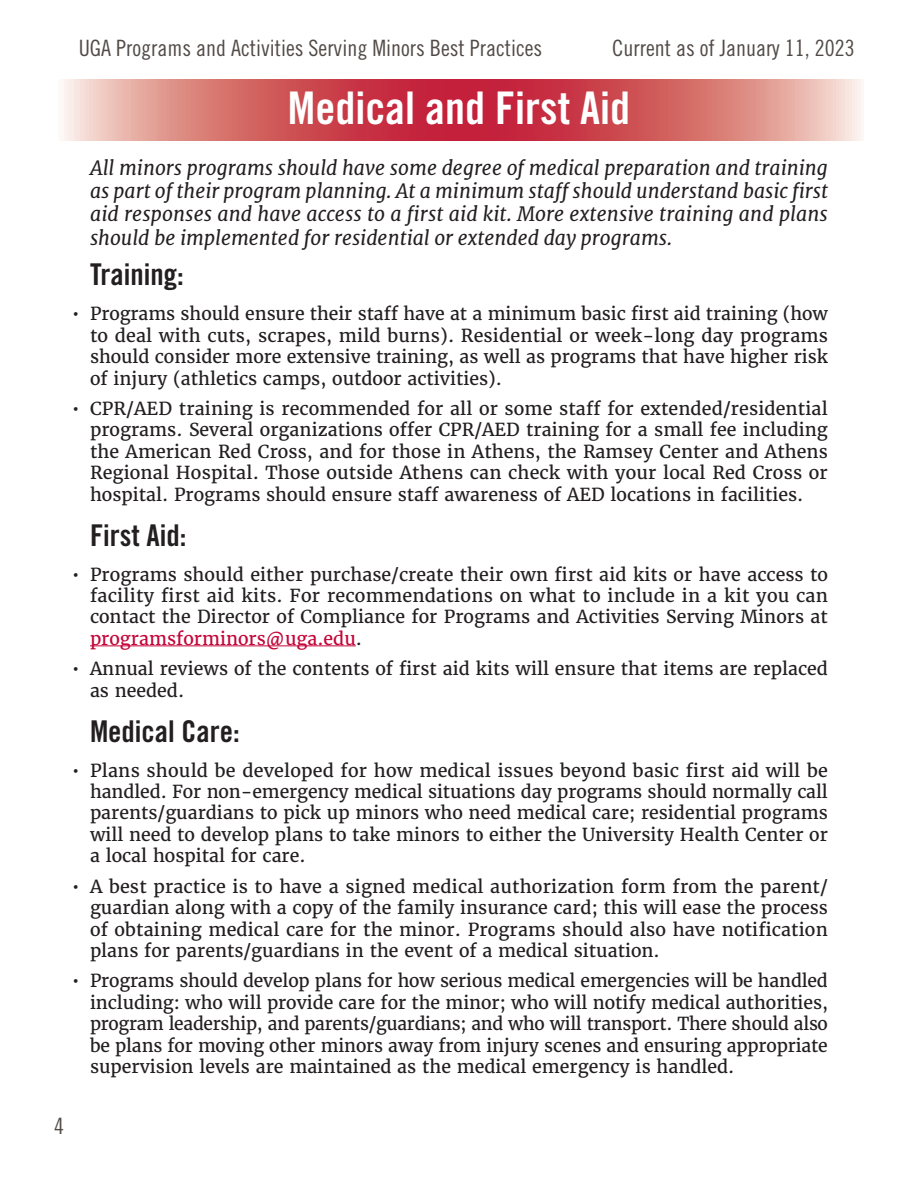
<style>
.page{position:relative;width:918px;height:1188px;background:#fff}
.page>*{position:absolute;margin:0;border:0;box-sizing:border-box;transform-origin:0 0}
.t1{font:45px "Trade Gothic LT Std Bd Cn 20";color:#fff}
.List_Header{font:30px "Trade Gothic LT Std Bd Cn 20";color:#231f20}
.t2{font:22.5px "Trade Gothic LT Std Cn 18";color:#524a47}
.Body{font:italic 19.5px/23.4px "Merriweather";color:#231f20;text-align:justify}
.t3{font:17.85px/21.5px "Merriweather";color:#231f20;text-align:justify}
.s1{color:#c40539}
</style>
<div class="page">
<svg style="left:64px;top:79px;width:797px;height:61px;background:#d56a6e"></svg>
<hr style="left:90px;top:645px;width:266px;height:1px;background:#c40539">
<p class="t2" style="left:79px;top:34px;width:465px">UGA Programs and Activities Serving Minors Best Practices</p>
<p class="t2" style="left:612px;top:34px;width:244px">Current as of January 11, 2023</p>
<p class="t1" style="left:288px;top:81px;width:344px">Medical and First Aid</p>
<p class="Body" style="left:90px;top:156px;width:740px">All minors programs should have some degree of medical preparation and training as part of their program planning. At a minimum staff should understand basic first aid responses and have access to a first aid kit. More extensive training and plans should be implemented for residential or extended day programs.</p>
<p class="List_Header" style="left:90px;top:256px;width:95px">Training:</p>
<p class="t3" style="left:90px;top:303px;width:740px;text-indent:-18px">• Programs should ensure their staff have at a minimum basic first aid training (how to deal with cuts, scrapes, mild burns). Residential or week-long day programs should consider more extensive training, as well as programs that have higher risk of injury (athletics camps, outdoor activities).</p>
<p class="t3" style="left:90px;top:398px;width:739px;text-indent:-18px">• CPR/AED training is recommended for all or some staff for extended/residential programs. Several organizations offer CPR/AED training for a small fee including the American Red Cross, and for those in Athens, the Ramsey Center and Athens Regional Hospital. Those outside Athens can check with your local Red Cross or hospital. Programs should ensure staff awareness of AED locations in facilities.</p>
<p class="List_Header" style="left:90px;top:517px;width:98px">First Aid:</p>
<p class="t3" style="left:90px;top:563px;width:740px;text-indent:-18px">• Programs should either purchase/create their own first aid kits or have access to facility first aid kits. For recommendations on what to include in a kit you can contact the Director of Compliance for Programs and Activities Serving Minors at <span class="s1">programsforminors@uga.edu</span>.</p>
<p class="t3" style="left:90px;top:658px;width:739px;text-indent:-18px">• Annual reviews of the contents of first aid kits will ensure that items are replaced as needed.</p>
<p class="List_Header" style="left:90px;top:713px;width:151px">Medical Care:</p>
<p class="t3" style="left:90px;top:759px;width:739px;text-indent:-18px">• Plans should be developed for how medical issues beyond basic first aid will be handled. For non-emergency medical situations day programs should normally call parents/guardians to pick up minors who need medical care; residential programs will need to develop plans to take minors to either the University Health Center or a local hospital for care.</p>
<p class="t3" style="left:90px;top:876px;width:740px;text-indent:-18px">• A best practice is to have a signed medical authorization form from the parent/ guardian along with a copy of the family insurance card; this will ease the process of obtaining medical care for the minor. Programs should also have notification plans for parents/guardians in the event of a medical situation.</p>
<p class="t3" style="left:90px;top:970px;width:740px;text-indent:-18px">• Programs should develop plans for how serious medical emergencies will be handled including: who will provide care for the minor; who will notify medical authorities, program leadership, and parents/guardians; and who will transport. There should also be plans for moving other minors away from injury scenes and ensuring appropriate supervision levels are maintained as the medical emergency is handled.</p>
<p class="t2" style="left:54px;top:1113px;width:11px">4</p>
</div>
